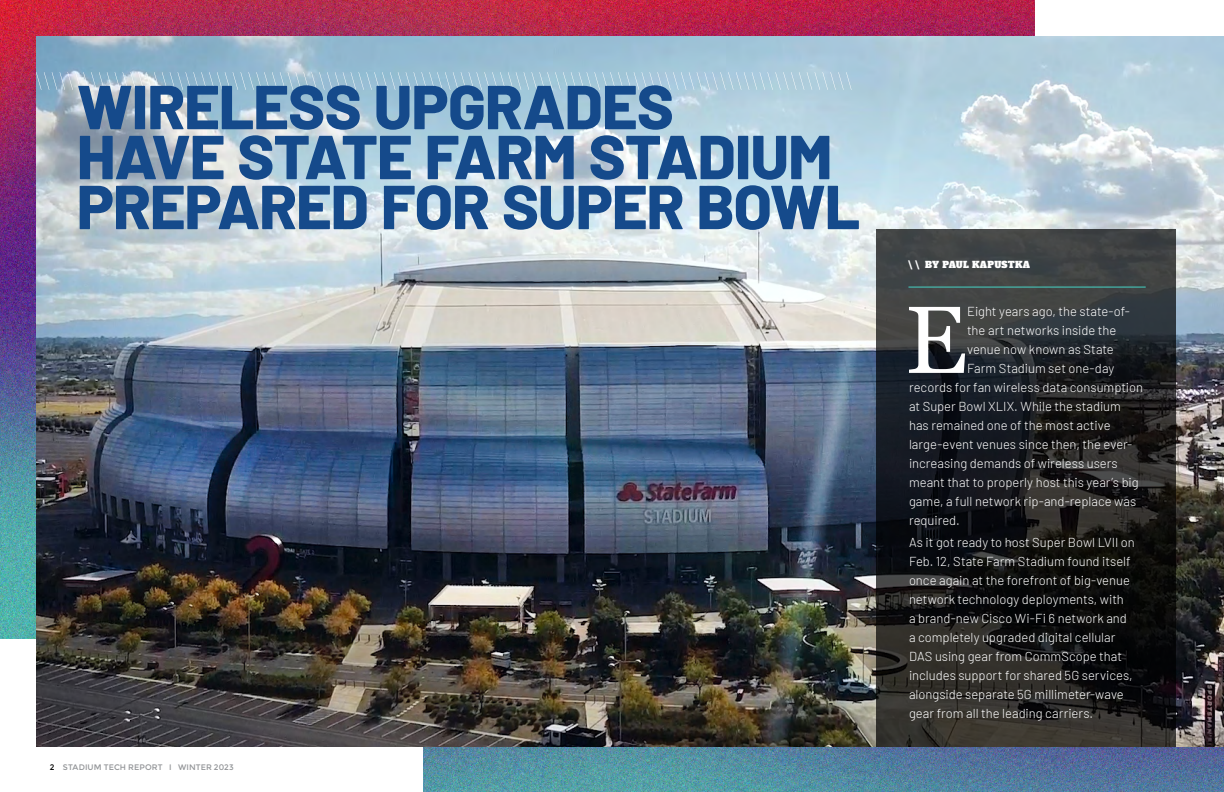
<style>
.page{position:relative;width:1224px;height:792px;background:#fff}
.page>*{position:absolute;margin:0;border:0;box-sizing:border-box;transform-origin:0 0}
.t1{font:95.3px "Georgia";color:#fff}
.t2{font:800 62px/50px "Barlow";letter-spacing:-.015em;color:#154a8b}
.t3{font:300 13px/19px "Barlow";color:#fff}
.t4{font:9px "Alfa Slab One";letter-spacing:.025em;color:#fff}
.t5{font:8px "Montserrat";letter-spacing:.01em;color:#939598}
.s1{color:#000}
</style>
<div class="page">
<img style="left:0;top:0;width:1035px;height:639px">
<img style="left:423px;top:747px;width:801px;height:45px">
<img style="left:36px;top:36px;width:1188px;height:711px">
<svg style="left:876px;top:229px;width:299px;height:518px;background:#232425"></svg>
<hr style="left:908px;top:287px;width:238px;height:1px;background:#45d3c5">
<svg style="left:36px;top:72px;width:816px;height:18px;background:#a6c6d8"></svg>
<h2 class="t2" style="left:77px;top:77px;width:785px">WIRELESS UPGRADES<br>HAVE STATE FARM STADIUM<br>PREPARED FOR SUPER BOWL</h2>
<p class="t5" style="left:50px;top:763px;width:186px"><span class="s1">2</span> STADIUM TECH REPORT I WINTER 2023</p>
<p class="t4" style="left:908px;top:257px;width:123px">\ \ BY PAUL KAPUSTKA</p>
<h1 class="t1" style="left:905px;top:270px;width:64px">E</h1>
<p class="t3" style="left:967px;top:301px;width:164px">Eight years ago, the state-of-</p>
<p class="t3" style="left:967px;top:320px;width:151px">the art networks inside the</p>
<p class="t3" style="left:967px;top:339px;width:148px">venue now known as State</p>
<p class="t3" style="left:967px;top:358px;width:149px">Farm Stadium set one-day</p>
<p class="t3" style="left:909px;top:377px;width:235px">records for fan wireless data consumption</p>
<p class="t3" style="left:909px;top:396px;width:213px">at Super Bowl XLIX. While the stadium</p>
<p class="t3" style="left:909px;top:415px;width:203px">has remained one of the most active</p>
<p class="t3" style="left:909px;top:434px;width:225px">large-event venues since then, the ever-</p>
<p class="t3" style="left:909px;top:453px;width:210px">increasing demands of wireless users</p>
<p class="t3" style="left:909px;top:472px;width:231px">meant that to properly host this year’s big</p>
<p class="t3" style="left:909px;top:491px;width:229px">game, a full network rip-and-replace was</p>
<p class="t3" style="left:909px;top:510px;width:52px">required.</p>
<p class="t3" style="left:909px;top:532px;width:227px">As it got ready to host Super Bowl LVII on Feb. 12, State Farm Stadium found itself once again at the forefront of big-venue network technology deployments, with<br>a brand-new Cisco Wi-Fi 6 network and a completely upgraded digital cellular DAS using gear from CommScope that includes support for shared 5G services, alongside separate 5G millimeter-wave gear from all the leading carriers.</p>
</div>
